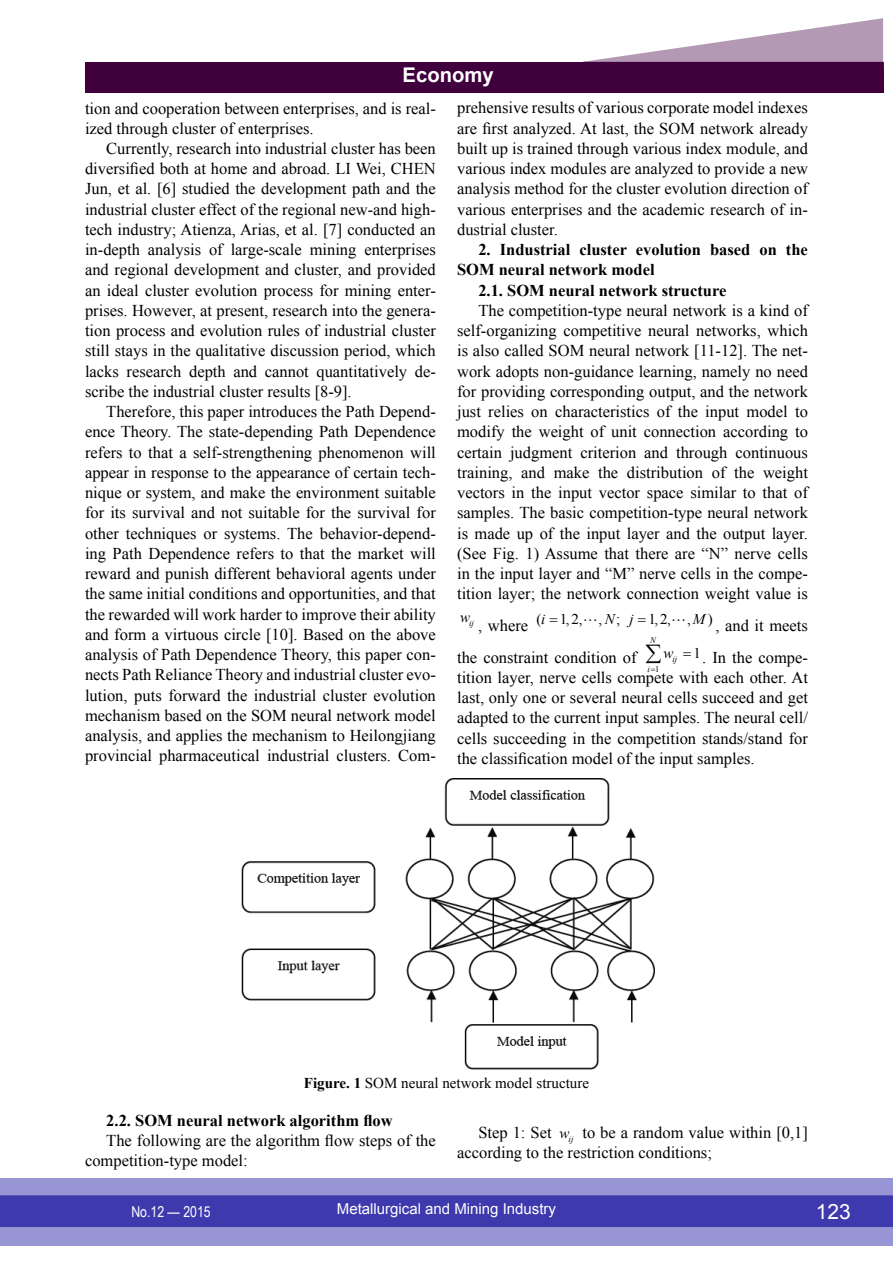
<style>
.page{position:relative;width:893px;height:1263px;background:#fff}
.page>*{position:absolute;margin:0;border:0;box-sizing:border-box;transform-origin:0 0}
.t1{font:21px "Arial";color:#fff}
.t2{font:700 20.25px "Arial";color:#fff}
.t3{font:16.5px/20.2px "Times New Roman";color:#000}
.t4{font:700 16.5px "Times New Roman";color:#000}
.t5{font:15px "Times New Roman";color:#000}
.t6{font:15px "Arial";color:#fff}
.t7{font:15px "Arial Narrow";color:#fff}
.t8{font:14.85px "Times New Roman";color:#000}
.t9{font:italic 14.85px "Times New Roman";color:#000}
.t10{font:italic 8.55px "Times New Roman";color:#000}
.t11{font:8.55px "Times New Roman";color:#000}
.s1{font-weight:700}
.s2{font-style:italic;font-size:14.85px}
</style>
<div class="page">
<div style="left:0;top:1178px;width:893px;height:68px;background:#9795d3"></div>
<div style="left:0;top:1195px;width:893px;height:32px;background:#3e3aae;border:2px solid #3e3aae"></div>
<div style="left:85px;top:62px;width:798px;height:30px;background:#40003d"></div>
<svg style="left:583px;top:18px;width:300px;height:44px"></svg>
<img style="left:241px;top:778px;width:414px;height:292px">
<p class="t2" style="left:403px;top:61px;width:93px">Economy</p>
<p class="t3" style="left:85px;top:98px;width:352px">tion and cooperation between enterprises, and is real&shy;ized through cluster of enterprises.</p>
<p class="t3" style="left:85px;top:138px;width:352px;text-indent:21px">Currently, research into industrial cluster has been diversified both at home and abroad. LI Wei, CHEN Jun, et al. [6] studied the development path and the industrial cluster effect of the regional new-and high&shy;tech industry; Atienza, Arias, et al. [7] conducted an in-depth analysis of large-scale mining enterprises and regional development and cluster, and provided an ideal cluster evolution process for mining enter&shy;prises. However, at present, research into the genera&shy;tion process and evolution rules of industrial cluster still stays in the qualitative discussion period, which lacks research depth and cannot quantitatively de&shy;scribe the industrial cluster results [8-9].</p>
<p class="t3" style="left:85px;top:401px;width:352px;text-align:justify;text-indent:21px">Therefore, this paper introduces the Path Depend&shy;ence Theory. The state-depending Path Dependence refers to that a self-strengthening phenomenon will appear in response to the appearance of certain tech&shy;nique or system, and make the environment suitable for its survival and not suitable for the survival for other techniques or systems. The behavior-depend&shy;ing Path Dependence refers to that the market will reward and punish different behavioral agents under the same initial conditions and opportunities, and that the rewarded will work harder to improve their ability and form a virtuous circle [10]. Based on the above analysis of Path Dependence Theory, this paper con&shy;nects Path Reliance Theory and industrial cluster evo&shy;lution, puts forward the industrial cluster evolution mechanism based on the SOM neural network model analysis, and applies the mechanism to Heilongjiang provincial pharmaceutical industrial clusters. Com-</p>
<p class="t3" style="left:457px;top:97px;width:352px;text-align:justify">prehensive results of various corporate model indexes are first analyzed. At last, the SOM network already built up is trained through various index module, and various index modules are analyzed to provide a new analysis method for the cluster evolution direction of various enterprises and the academic research of in&shy;dustrial cluster.</p>
<p class="t4" style="left:478px;top:238px;width:331px">2. Industrial cluster evolution based on the</p>
<p class="t4" style="left:457px;top:258px;width:199px">SOM neural network model</p>
<p class="t4" style="left:478px;top:279px;width:250px">2.1. SOM neural network structure</p>
<p class="t3" style="left:457px;top:300px;width:352px;text-align:justify;text-indent:21px">The competition-type neural network is a kind of self-organizing competitive neural networks, which is also called SOM neural network [11-12]. The net&shy;work adopts non-guidance learning, namely no need for providing corresponding output, and the network just relies on characteristics of the input model to modify the weight of unit connection according to certain judgment criterion and through continuous training, and make the distribution of the weight vectors in the input vector space similar to that of samples. The basic competition-type neural network is made up of the input layer and the output layer. (See Fig. 1) Assume that there are “N” nerve cells in the input layer and “M” nerve cells in the compe&shy;tition layer; the network connection weight value is</p>
<p class="t3" style="left:460px;top:615px;width:70px"><sup>w</sup><sup>ij</sup> , where</p>
<p class="t8" style="left:536px;top:609px;width:85px">( 1,2, , ;</p>
<p class="t8" style="left:648px;top:609px;width:66px">1,2, , )</p>
<p class="t9" style="left:541px;top:608px;width:6px">i</p>
<p class="t9" style="left:605px;top:608px;width:30px">N j</p>
<p class="t9" style="left:693px;top:608px;width:14px">M</p>
<p class="t3" style="left:715px;top:615px;width:94px">, and it meets</p>
<p class="t10" style="left:650px;top:634px;width:7px">N</p>
<p class="t8" style="left:693px;top:643px;width:9px">1</p>
<p class="t3" style="left:457px;top:647px;width:352px;text-align:justify;text-indent:245px">. In the compe&shy;tition layer, nerve cells compete with each other. At last, only one or several neural cells succeed and get adapted to the current input samples. The neural cell/ cells succeeding in the competition stands/stand for the classification model of the input samples.</p>
<p class="t3" style="left:457px;top:647px;width:181px">the constraint condition of</p>
<p class="t9" style="left:663px;top:642px;width:11px">w</p>
<p class="t10" style="left:672px;top:653px;width:6px">ij</p>
<p class="t11" style="left:655px;top:663px;width:6px">1</p>
<p class="t10" style="left:647px;top:663px;width:4px">i</p>
<p class="t5" style="left:304px;top:1073px;width:287px"><span class="s1">Figure. 1</span> SOM neural network model structure</p>
<p class="t4" style="left:106px;top:1109px;width:288px">2.2. SOM neural network algorithm flow</p>
<p class="t3" style="left:85px;top:1130px;width:352px;text-indent:21px">The following are the algorithm flow steps of the competition-type model:</p>
<p class="t3" style="left:457px;top:1122px;width:352px;text-indent:21px">Step 1: Set <span class="s2">w</span><sub>ij</sub> to be a random value within [0,1] according to the restriction conditions;</p>
<p class="t7" style="left:131px;top:1200px;width:81px">No.12 — 2015</p>
<p class="t6" style="left:337px;top:1199px;width:221px">Metallurgical and Mining Industry</p>
<p class="t1" style="left:816px;top:1197px;width:37px">123</p>
</div>
